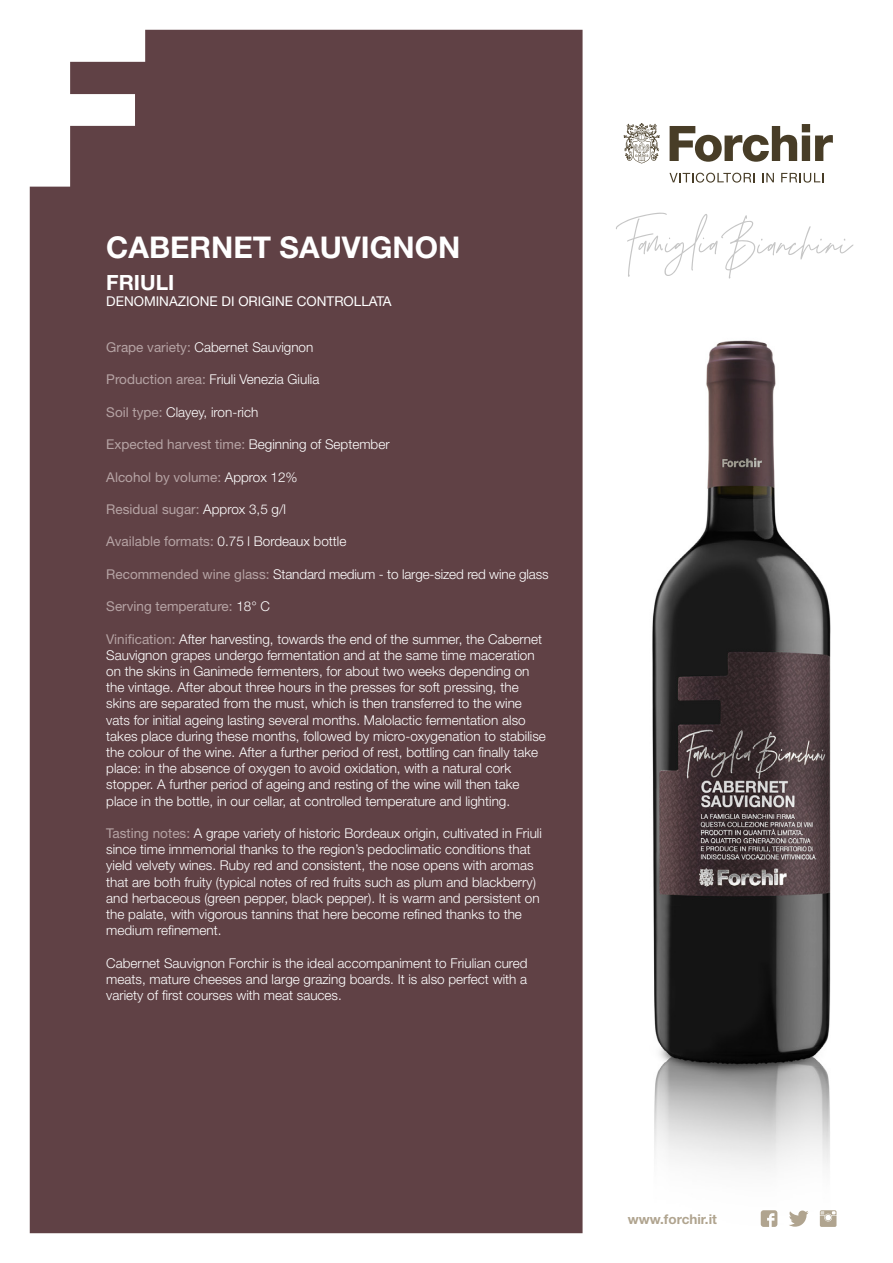
<style>
.page{position:relative;width:893px;height:1263px;background:#fff}
.page>*{position:absolute;margin:0;border:0;box-sizing:border-box;transform-origin:0 0}
.t1{font:700 30px "Helvetica Neue";color:#fff}
.t2{font:700 21px "Helvetica Neue";color:#fff}
.t3{font:300 13.5px/16.2px "Helvetica Neue";color:#fff}
.t4{font:13.5px "Helvetica Neue";color:#b5a3a4}
.t5{font:13.5px "Helvetica Neue";color:#fff}
.t6{font:700 13.5px "Helvetica Neue";color:#b0a48f}
.s1{font-weight:400;color:#b5a3a4}
.s2{font-weight:300;color:#fff}
</style>
<div class="page">
<img style="left:652px;top:340px;width:185px;height:886px">
<div style="left:30px;top:30px;width:553px;height:1203px;background:#604145"></div>
<svg style="left:670px;top:124px;width:163px;height:38px"></svg>
<svg style="left:624px;top:123px;width:36px;height:40px"></svg>
<svg style="left:669px;top:173px;width:86px;height:10px"></svg>
<svg style="left:762px;top:173px;width:12px;height:9px"></svg>
<svg style="left:781px;top:173px;width:42px;height:10px"></svg>
<svg style="left:820px;top:1210px;width:16px;height:17px"></svg>
<svg style="left:761px;top:1210px;width:16px;height:17px"></svg>
<svg style="left:789px;top:1210px;width:19px;height:17px"></svg>
<svg style="left:616px;top:212px;width:237px;height:67px"></svg>
<h1 class="t1" style="left:106px;top:229px;width:355px">CABERNET SAUVIGNON</h1>
<h2 class="t2" style="left:106px;top:269px;width:70px">FRIULI</h2>
<p class="t5" style="left:106px;top:293px;width:287px">DENOMINAZIONE DI ORIGINE CONTROLLATA</p>
<p class="t3" style="left:106px;top:339px;width:209px"><span class="s1">Grape variety:</span> Cabernet Sauvignon</p>
<p class="t3" style="left:106px;top:371px;width:215px"><span class="s1">Production area:</span> Friuli Venezia Giulia</p>
<p class="t3" style="left:106px;top:403px;width:154px"><span class="s1">Soil type:</span> Clayey, iron-rich</p>
<p class="t4" style="left:106px;top:436px;width:285px">Expected harvest time: <span class="s2">Beginning of September</span></p>
<p class="t4" style="left:106px;top:469px;width:193px">Alcohol by volume: <span class="s2">Approx 12%</span></p>
<p class="t4" style="left:106px;top:501px;width:181px">Residual sugar: <span class="s2">Approx 3,5 g/l</span></p>
<p class="t3" style="left:106px;top:533px;width:242px"><span class="s1">Available formats:</span> 0.75 l Bordeaux bottle</p>
<p class="t3" style="left:106px;top:565px;width:444px"><span class="s1">Recommended wine glass:</span> Standard medium - to large-sized red wine glass</p>
<p class="t4" style="left:106px;top:598px;width:165px">Serving temperature: <span class="s2">18° C</span></p>
<p class="t3" style="left:106px;top:630px;width:441px"><span class="s1">Vinification:</span> After harvesting, towards the end of the summer, the Cabernet Sauvignon grapes undergo fermentation and at the same time maceration on the skins in Ganimede fermenters, for about two weeks depending on the vintage. After about three hours in the presses for soft pressing, the skins are separated from the must, which is then transferred to the wine vats for initial ageing lasting several months. Malolactic fermentation also takes place during these months, followed by micro-oxygenation to stabilise the colour of the wine. After a further period of rest, bottling can finally take place: in the absence of oxygen to avoid oxidation, with a natural cork stopper. A further period of ageing and resting of the wine will then take place in the bottle, in our cellar, at controlled temperature and lighting.</p>
<p class="t3" style="left:106px;top:825px;width:437px"><span class="s1">Tasting notes:</span> A grape variety of historic Bordeaux origin, cultivated in Friuli since time immemorial thanks to the region’s pedoclimatic conditions that yield velvety wines. Ruby red and consistent, the nose opens with aromas that are both fruity (typical notes of red fruits such as plum and blackberry) and herbaceous (green pepper, black pepper). It is warm and persistent on the palate, with vigorous tannins that here become refined thanks to the medium refinement.</p>
<p class="t3" style="left:106px;top:954px;width:423px;text-align:justify">Cabernet Sauvignon Forchir is the ideal accompaniment to Friulian cured meats, mature cheeses and large grazing boards. It is also perfect with a variety of first courses with meat sauces.</p>
<p class="t6" style="left:628px;top:1210px;width:90px">www.forchir.it</p>
</div>
